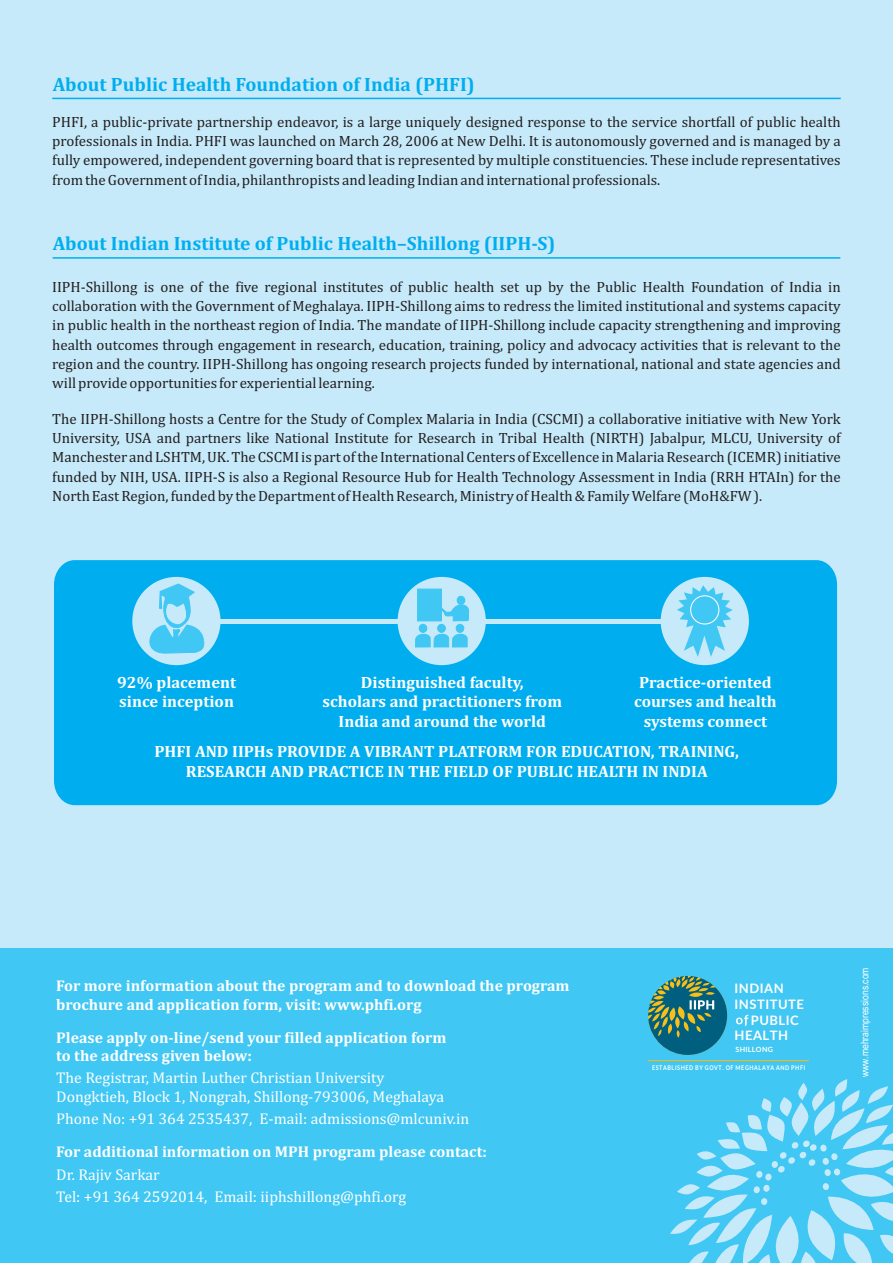
<style>
.page{position:relative;width:893px;height:1263px;background:#c6eafa}
.page>*{position:absolute;margin:0;border:0;box-sizing:border-box;transform-origin:0 0}
.t1{font:700 19.5px "Cambria";color:#00aeef}
.t2{font:700 16.5px/19.4px "Cambria";color:#fff;text-align:center}
.t3{font:700 15.75px/18.5px "Cambria";color:#fff}
.t4{font:15.75px/18.5px "Cambria";color:#fff}
.t5{font:15px/19.4px "Cambria";color:#231f20;text-align:justify}
.t6{font:700 13.05px "Lato";letter-spacing:.04em;color:#fff}
.t7{font:10.5px "Arial Narrow";color:#fff}
.t8{font:700 7.2px "Lato";letter-spacing:.04em;color:#fff}
.t9{font:700 6.45px "Lato";letter-spacing:.11em;color:#fff;scale:.85 1}
</style>
<div class="page">
<hr style="left:52px;top:98px;width:789px;height:1px;background:#00aeef">
<hr style="left:53px;top:257px;width:787px;height:2px;background:#00aeef">
<div style="left:54px;top:560px;width:783px;height:245px;background:#00aeef"></div>
<hr style="left:204px;top:619px;width:503px;height:4px;background:#c6eafa">
<div style="left:132px;top:577px;width:89px;height:88px;background:#c6eafa;border-radius:50%"></div>
<div style="left:398px;top:577px;width:88px;height:88px;background:#c6eafa;border-radius:50%"></div>
<div style="left:661px;top:577px;width:88px;height:88px;background:#c6eafa;border-radius:50%"></div>
<svg style="left:141px;top:583px;width:65px;height:71px"></svg>
<svg style="left:676px;top:584px;width:59px;height:74px"></svg>
<div style="left:690px;top:595px;width:29px;height:29px;background:#40c7f4;border:1px solid #fff;border-radius:50%"></div>
<svg style="left:417px;top:588px;width:52px;height:34px"></svg>
<div style="left:419px;top:624px;width:8px;height:9px;background:#40c7f4;border:1px solid #40c7f4;border-radius:50%"></div>
<div style="left:437px;top:624px;width:9px;height:9px;background:#40c7f4;border:1px solid #40c7f4;border-radius:50%"></div>
<div style="left:456px;top:624px;width:8px;height:9px;background:#40c7f4;border:1px solid #40c7f4;border-radius:50%"></div>
<svg style="left:415px;top:632px;width:53px;height:16px"></svg>
<div style="left:0;top:949px;width:893px;height:314px;background:#40c7f4"></div>
<svg style="left:670px;top:1079px;width:223px;height:184px"></svg>
<svg style="left:648px;top:976px;width:79px;height:79px"></svg>
<hr style="left:648px;top:1060px;width:161px;height:1px;background:#fcb814">
<svg style="left:736px;top:1015px;width:12px;height:11px"></svg>
<h1 class="t1" style="left:53px;top:76px;width:424px">About Public Health Foundation of India (PHFI)</h1>
<p class="t5" style="left:52px;top:113px;width:790px">PHFI, a public-private partnership endeavor, is a large uniquely designed response to the service shortfall of public health professionals in India. PHFI was launched on March 28, 2006 at New Delhi. It is autonomously governed and is managed by a fully empowered, independent governing board that is represented by multiple constituencies. These include representatives from the Government of India, philanthropists and leading Indian and international professionals.</p>
<h1 class="t1" style="left:53px;top:235px;width:504px">About Indian Institute of Public Health–Shillong (IIPH-S)</h1>
<p class="t5" style="left:52px;top:278px;width:790px">IIPH-Shillong is one of the five regional institutes of public health set up by the Public Health Foundation of India in collaboration with the Government of Meghalaya. IIPH-Shillong aims to redress the limited institutional and systems capacity in public health in the northeast region of India. The mandate of IIPH-Shillong include capacity strengthening and improving health outcomes through engagement in research, education, training, policy and advocacy activities that is relevant to the region and the country. IIPH-Shillong has ongoing research projects funded by international, national and state agencies and will provide opportunities for experiential learning.</p>
<p class="t5" style="left:52px;top:410px;width:790px">The IIPH-Shillong hosts a Centre for the Study of Complex Malaria in India (CSCMI) a collaborative initiative with New York University, USA and partners like National Institute for Research in Tribal Health (NIRTH) Jabalpur, MLCU, University of Manchester and LSHTM, UK. The CSCMI is part of the International Centers of Excellence in Malaria Research (ICEMR) initiative funded by NIH, USA. IIPH-S is also a Regional Resource Hub for Health Technology Assessment in India (RRH HTAIn) for the North East Region, funded by the Department of Health Research, Ministry of Health &amp; Family Welfare (MoH&amp;FW ).</p>
<p class="t2" style="left:117px;top:674px;width:120px;text-align:left">92% placement since inception</p>
<p class="t2" style="left:323px;top:674px;width:241px">Distinguished faculty,<br>scholars and practitioners from<br>India and around the world</p>
<p class="t2" style="left:634px;top:674px;width:144px">Practice-oriented courses and health systems connect</p>
<p class="t2" style="left:154px;top:743px;width:586px">PHFI AND IIPHs PROVIDE A VIBRANT PLATFORM FOR EDUCATION, TRAINING,<br>RESEARCH AND PRACTICE IN THE FIELD OF PUBLIC HEALTH IN INDIA</p>
<p class="t3" style="left:56px;top:977px;width:515px">For more information about the program and to download the program brochure and application form, visit: www.phfi.org</p>
<p class="t3" style="left:56px;top:1029px;width:392px">Please apply on-line/send your filled application form to the address given below:</p>
<p class="t4" style="left:56px;top:1070px;width:389px">The Registrar, Martin Luther Christian University<br>Dongktieh, Block 1, Nongrah, Shillong-793006, Meghalaya</p>
<p class="t4" style="left:56px;top:1110px;width:415px">Phone No: +91 364 2535437, E-mail: admissions@mlcuniv.in</p>
<p class="t3" style="left:56px;top:1144px;width:432px">For additional information on MPH program please contact:</p>
<p class="t4" style="left:56px;top:1164px;width:352px;line-height:22.2px">Dr. Rajiv Sarkar<br>Tel: +91 364 2592014, Email: iiphshillong@phfi.org</p>
<p class="t6" style="left:734px;top:983px;width:51px">INDIAN</p>
<p class="t6" style="left:734px;top:998px;width:71px">INSTITUTE</p>
<p class="t6" style="left:751px;top:1014px;width:49px">PUBLIC</p>
<p class="t6" style="left:734px;top:1030px;width:55px">HEALTH</p>
<p class="t8" style="left:735px;top:1046px;width:39px">SHILLONG</p>
<p class="t9" style="left:652px;top:1065px;width:182px">ESTABLISHED BY GOVT. OF MEGHALAYA AND PHFI</p>
<p class="t7" style="left:861px;top:1077px;width:111px;rotate:-90deg">www.mehraimpressions.com</p>
</div>
